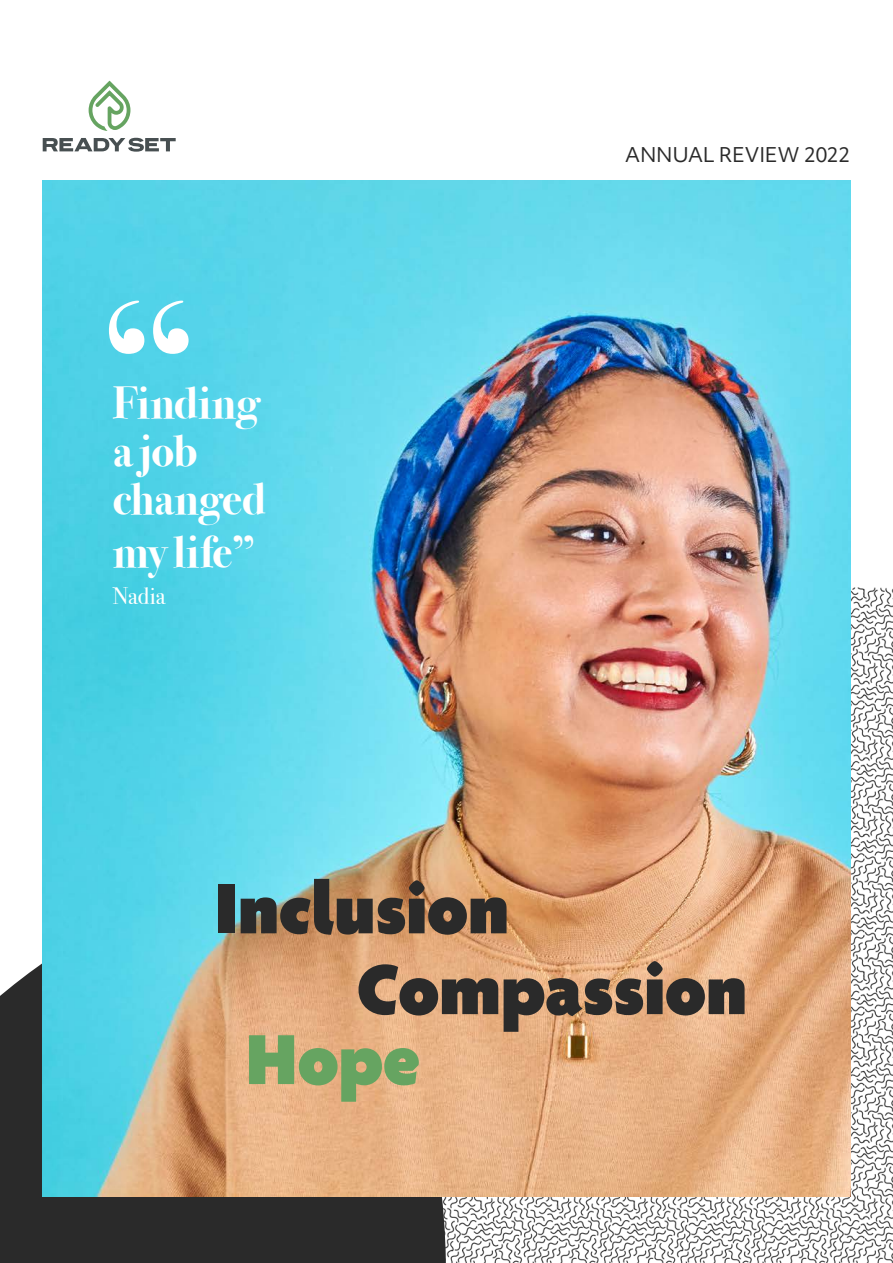
<style>
.page{position:relative;width:893px;height:1263px;background:#fff}
.page>*{position:absolute;margin:0;border:0;box-sizing:border-box;transform-origin:0 0}
.t1{font:700 184.8px "Bodoni Svty Two ITCTT";color:#fff}
.t2{font:900 76.5px/80.8px "Agenda";letter-spacing:-.005em;color:#2a2a2a}
.t3{font:900 76.5px "Agenda";color:#66a461}
.t4{font:700 45px/48px "Bodoni Svty Two ITCTT";color:#fff}
.t5{font:24px "Bodoni Svty Two ITCTT";letter-spacing:.005em;color:#fff}
.t6{font:19.5px "Objektiv Mk 1";letter-spacing:-.01em;color:#2a2a2a}
</style>
<div class="page">
<img style="left:42px;top:80px;width:851px;height:1183px">
<svg style="left:0;top:833px;width:482px;height:430px;fill:#2a2a2a"></svg>
<img style="left:43px;top:181px;width:807px;height:1015px">
<svg style="left:89px;top:81px;width:41px;height:50px"></svg>
<svg style="left:43px;top:138px;width:133px;height:14px"></svg>
<h1 class="t1" style="left:97px;top:214px;width:105px">“</h1>
<p class="t4" style="left:113px;top:375px;width:154px">Finding a job changed</p>
<p class="t4" style="left:113px;top:524px;width:145px">my life”</p>
<p class="t5" style="left:113px;top:576px;width:54px">Nadia</p>
<p class="t6" style="left:625px;top:141px;width:226px">ANNUAL REVIEW 2022</p>
<h2 class="t2" style="left:357px;top:873px;width:392px;text-indent:-142px">Inclusion<br>Compassion</h2>
<h2 class="t3" style="left:246px;top:1018px;width:176px">Hope</h2>
</div>
